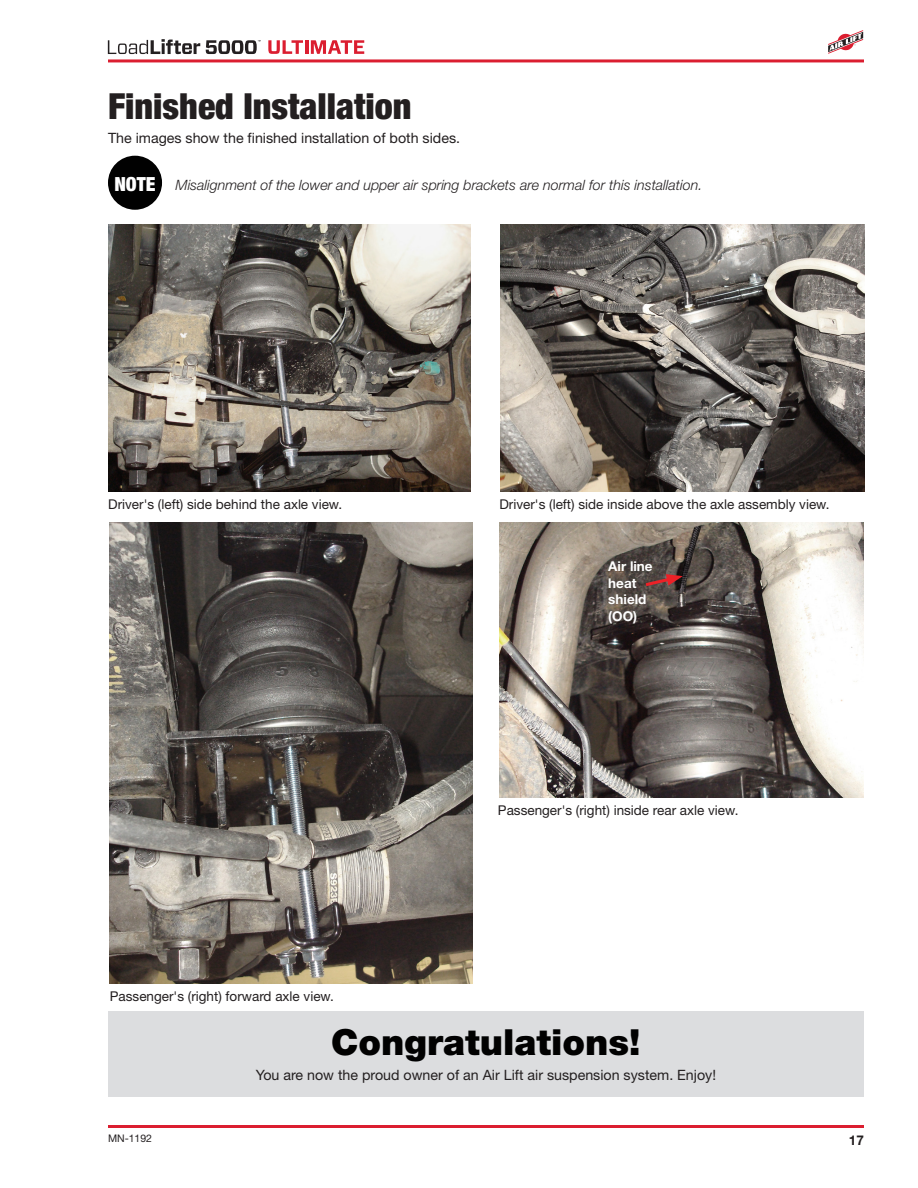
<style>
.page{position:relative;width:918px;height:1188px;background:#fff}
.page>*{position:absolute;margin:0;border:0;box-sizing:border-box;transform-origin:0 0}
.Section_Header{font:900 condensed 36px "Helvetica Neue";color:#231f20}
.Section_Header-2{font:900 36px "Helvetica Neue";color:#010101}
.t1{font:900 condensed 19.5px "Helvetica Neue";color:#fff}
.Body_Text{font:14.25px "Helvetica Neue";color:#231f20}
.Note_Text{font:italic 300 14.25px "Helvetica Neue";color:#231f20}
.t2{font:13.5px "Helvetica Neue";color:#231f20}
.t3{font:700 13.5px/16.5px "Helvetica Neue";color:#fff}
.t4{font:700 13.5px "Helvetica Neue";color:#231f20}
.t5{font:10.5px "Helvetica Neue";color:#231f20}
</style>
<div class="page">
<hr style="left:108px;top:1125px;width:756px;height:3px;background:#db1e30">
<svg style="left:828px;top:30px;width:36px;height:24px"></svg>
<svg style="left:108px;top:39px;width:92px;height:15px"></svg>
<svg style="left:206px;top:40px;width:55px;height:14px"></svg>
<svg style="left:268px;top:40px;width:35px;height:14px"></svg>
<hr style="left:305px;top:40px;width:3px;height:14px;background:#db1e30">
<svg style="left:311px;top:40px;width:53px;height:14px"></svg>
<hr style="left:108px;top:59px;width:756px;height:3px;background:#db1e30">
<div style="left:108px;top:1012px;width:756px;height:85px;background:#dcdddf"></div>
<div style="left:108px;top:156px;width:54px;height:54px;background:#010101;border-radius:50%"></div>
<img style="left:500px;top:224px;width:365px;height:267px">
<img style="left:499px;top:523px;width:364px;height:275px">
<img style="left:110px;top:523px;width:363px;height:461px">
<img style="left:108px;top:224px;width:363px;height:267px">
<svg style="left:642px;top:574px;width:41px;height:14px"></svg>
<p class="Section_Header" style="left:108px;top:84px;width:305px">Finished Installation</p>
<p class="Body_Text" style="left:108px;top:130px;width:354px">The images show the finished installation of both sides.</p>
<p class="Note_Text" style="left:176px;top:176px;width:528px">Misalignment of the lower and upper air spring brackets are normal for this installation.</p>
<p class="t1" style="left:114px;top:172px;width:43px">NOTE</p>
<p class="t2" style="left:108px;top:496px;width:236px">Driver's (left) side behind the axle view.</p>
<p class="t2" style="left:110px;top:988px;width:225px">Passenger's (right) forward axle view.</p>
<p class="t2" style="left:499px;top:496px;width:332px">Driver's (left) side inside above the axle assembly view.</p>
<p class="t3" style="left:608px;top:558px;width:46px">Air line heat shield (OO)</p>
<p class="t2" style="left:498px;top:802px;width:242px">Passenger's (right) inside rear axle view.</p>
<p class="Section_Header-2" style="left:331px;top:1021px;width:311px">Congratulations!</p>
<p class="Body_Text" style="left:256px;top:1066px;width:462px">You are now the proud owner of an Air Lift air suspension system. Enjoy!</p>
<p class="t5" style="left:108px;top:1132px;width:46px">MN-1192</p>
<p class="t4" style="left:849px;top:1131px;width:17px">17</p>
</div>
